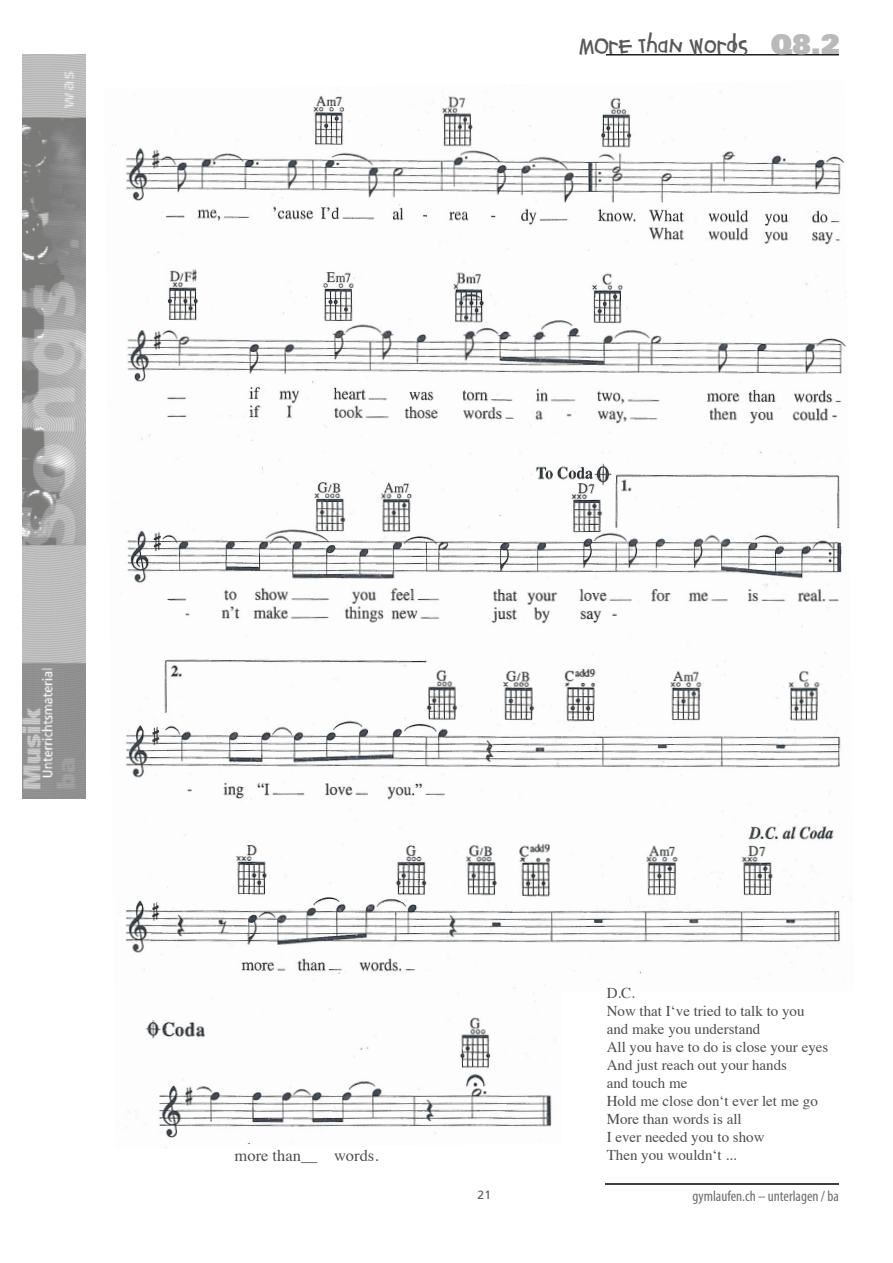
<style>
.page{position:relative;width:893px;height:1263px;background:#fff}
.page>*{position:absolute;margin:0;border:0;box-sizing:border-box;transform-origin:0 0}
.t1{font:21px "Agrafie LL";color:#57585a}
.t2{font:16.5px "Times";color:#4b4c4d}
.t3{font:15px/18px "Times";color:#4b4c4d}
.t4{font:condensed 15px "Myriad Pro";color:#6c6d70}
.t5{font:12px "Frutiger";color:#57585a}
.s1{font-family:"Univers";font-weight:900;font-size:27px;color:#bababa}
</style>
<div class="page">
<img style="left:22px;top:54px;width:63px;height:745px">
<hr style="left:606px;top:54px;width:233px;height:2px;background:#241e1b">
<hr style="left:606px;top:1183px;width:233px;height:2px;background:#443d3b">
<img style="left:112px;top:91px;width:739px;height:1057px">
<div style="left:563px;top:991px;width:330px;height:180px;background:#fff"></div>
<h1 class="t1" style="left:579px;top:30px;width:262px">MOre Than Words <span class="s1">Q8.2</span></h1>
<p class="t2" style="left:235px;top:1140px;width:145px">more than__ words.</p>
<p class="t3" style="left:607px;top:982px;width:223px">D.C.<br>Now that I‘ve tried to talk to you and make you understand<br>All you have to do is close your eyes<br>And just reach out your hands<br>and touch me<br>Hold me close don‘t ever let me go<br>More than words is all<br>I ever needed you to show<br>Then you wouldn‘t ...</p>
<p class="t5" style="left:478px;top:1187px;width:15px">21</p>
<p class="t4" style="left:693px;top:1187px;width:148px">gymlaufen.ch – unterlagen / ba</p>
</div>
